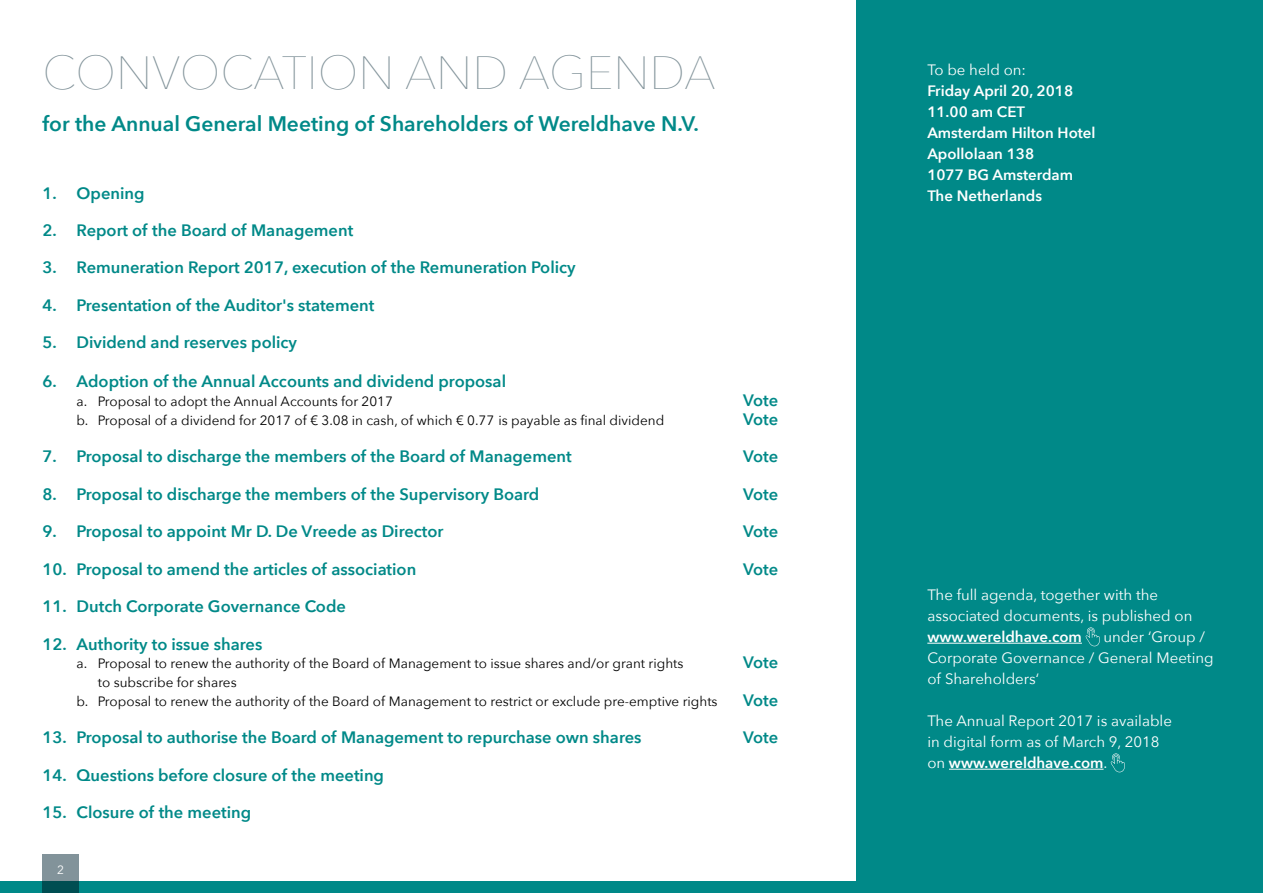
<style>
.page{position:relative;width:1263px;height:893px;background:#fff}
.page>*{position:absolute;margin:0;border:0;box-sizing:border-box;transform-origin:0 0}
.t1{font:200 46.5px "Avenir Next";color:#82939a}
.t2{font:600 21px "Avenir Next";color:#008988}
.t3{font:600 16.5px "Avenir Next";color:#008988}
.t4{font:15px/21px "Avenir Next";color:#fff}
.t5{font:600 15px/21px "Avenir Next";color:#fff}
.t6{font:13.5px/18.8px "Avenir Next";color:#000}
.t7{font:12px "Avenir Next";color:#fff}
.s1{font-weight:600}
</style>
<div class="page">
<div style="left:856px;top:0;width:407px;height:893px;background:#008988"></div>
<hr style="left:927px;top:643px;width:155px;height:1px;background:#fff">
<hr style="left:949px;top:769px;width:154px;height:1px;background:#fff">
<svg style="left:1085px;top:627px;width:14px;height:19px"></svg>
<svg style="left:1110px;top:753px;width:15px;height:19px"></svg>
<div style="left:0;top:882px;width:1263px;height:11px;background:#008988"></div>
<svg style="left:43px;top:855px;width:36px;height:38px"></svg>
<h1 class="t1" style="left:43px;top:34px;width:674px">CONVOCATION AND AGENDA</h1>
<p class="t2" style="left:43px;top:106px;width:658px">for the Annual General Meeting of Shareholders of Wereldhave N.V.</p>
<p class="t3" style="left:43px;top:179px;width:104px">1. Opening</p>
<p class="t3" style="left:43px;top:216px;width:312px">2. Report of the Board of Management</p>
<p class="t3" style="left:43px;top:254px;width:535px">3. Remuneration Report 2017, execution of the Remuneration Policy</p>
<p class="t3" style="left:43px;top:291px;width:333px">4. Presentation of the Auditor's statement</p>
<p class="t3" style="left:43px;top:329px;width:256px">5. Dividend and reserves policy</p>
<p class="t3" style="left:43px;top:367px;width:465px">6. Adoption of the Annual Accounts and dividend proposal</p>
<p class="t6" style="left:77px;top:391px;width:318px">a. Proposal to adopt the Annual Accounts for 2017</p>
<p class="t3" style="left:743px;top:386px;width:37px">Vote</p>
<p class="t6" style="left:77px;top:410px;width:589px">b. Proposal of a dividend for 2017 of € 3.08 in cash, of which € 0.77 is payable as final dividend</p>
<p class="t3" style="left:743px;top:405px;width:37px">Vote</p>
<p class="t3" style="left:43px;top:442px;width:531px">7. Proposal to discharge the members of the Board of Management</p>
<p class="t3" style="left:743px;top:442px;width:37px">Vote</p>
<p class="t3" style="left:43px;top:480px;width:498px">8. Proposal to discharge the members of the Supervisory Board</p>
<p class="t3" style="left:743px;top:480px;width:37px">Vote</p>
<p class="t3" style="left:43px;top:517px;width:403px">9. Proposal to appoint Mr D. De Vreede as Director</p>
<p class="t3" style="left:743px;top:517px;width:37px">Vote</p>
<p class="t3" style="left:43px;top:555px;width:375px">10. Proposal to amend the articles of association</p>
<p class="t3" style="left:743px;top:555px;width:37px">Vote</p>
<p class="t3" style="left:43px;top:592px;width:305px">11. Dutch Corporate Governance Code</p>
<p class="t3" style="left:43px;top:630px;width:221px">12. Authority to issue shares</p>
<p class="t6" style="left:77px;top:654px;width:608px">a. Proposal to renew the authority of the Board of Management to issue shares and/or grant rights</p>
<p class="t3" style="left:743px;top:648px;width:37px">Vote</p>
<p class="t6" style="left:77px;top:672px;width:643px;text-indent:21px">to subscribe for shares<br>b. Proposal to renew the authority of the Board of Management to restrict or exclude pre-emptive rights</p>
<p class="t3" style="left:743px;top:686px;width:37px">Vote</p>
<p class="t3" style="left:43px;top:723px;width:600px">13. Proposal to authorise the Board of Management to repurchase own shares</p>
<p class="t3" style="left:743px;top:723px;width:37px">Vote</p>
<p class="t3" style="left:43px;top:761px;width:343px">14. Questions before closure of the meeting</p>
<p class="t3" style="left:43px;top:798px;width:210px">15. Closure of the meeting</p>
<p class="t7" style="left:57px;top:860px;width:8px">2</p>
<p class="t4" style="left:927px;top:59px;width:100px">To be held on:</p>
<p class="t5" style="left:927px;top:80px;width:170px">Friday April 20, 2018<br>11.00 am CET<br>Amsterdam Hilton Hotel<br>Apollolaan 138<br>1077 BG Amsterdam<br>The Netherlands</p>
<p class="t4" style="left:927px;top:584px;width:266px">The full agenda, together with the associated documents, is published on</p>
<p class="t5" style="left:927px;top:626px;width:156px">www.wereldhave.com</p>
<p class="t4" style="left:927px;top:626px;width:288px;text-indent:176px">under ‘Group /<br>Corporate Governance / General Meeting of Shareholders‘</p>
<p class="t4" style="left:927px;top:710px;width:246px">The Annual Report 2017 is available in digital form as of March 9, 2018 on <span class="s1">www.wereldhave.com</span>.</p>
</div>
